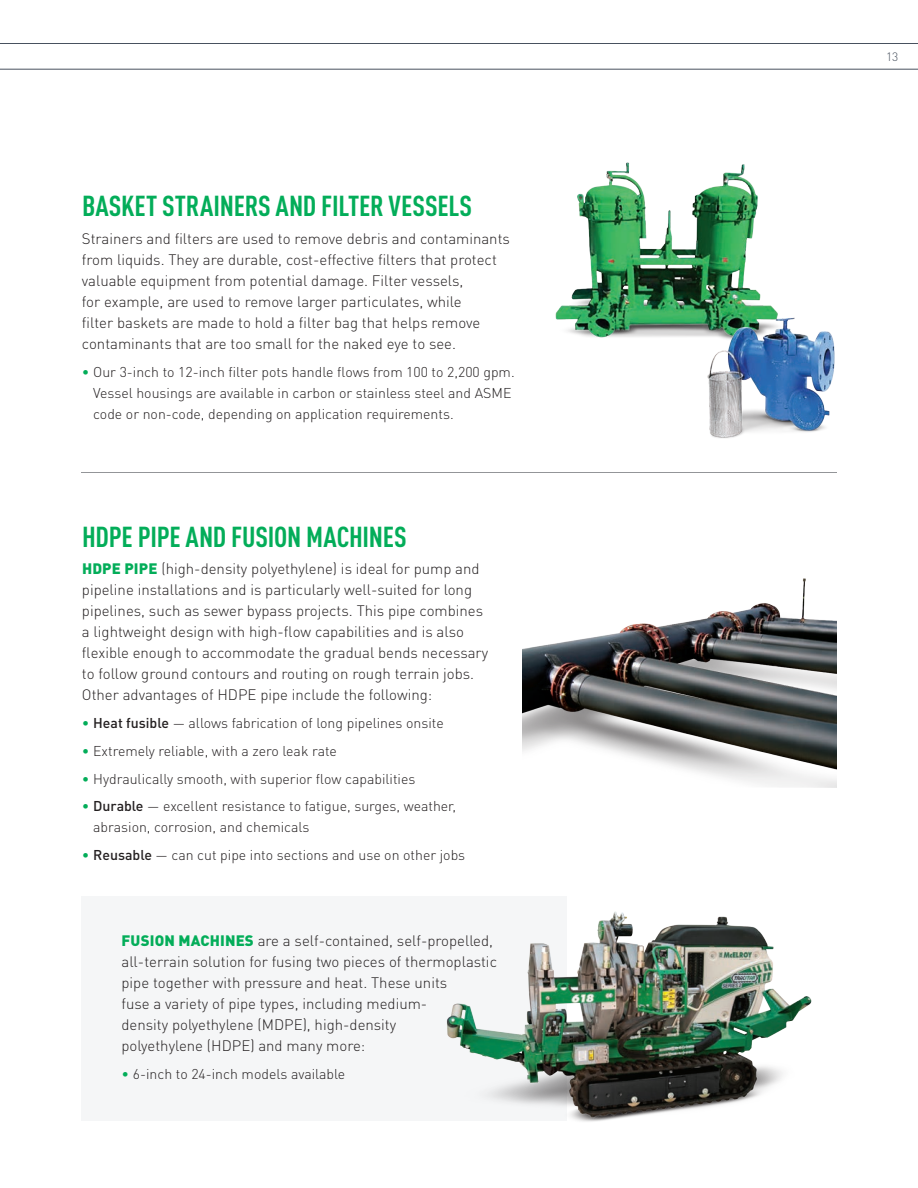
<style>
.page{position:relative;width:918px;height:1188px;background:#fff}
.page>*{position:absolute;margin:0;border:0;box-sizing:border-box;transform-origin:0 0}
.Body_copy{font:700 condensed 28.5px "DIN Pro";letter-spacing:-.005em;color:#03ad59}
.Body_copy-2{font:300 15px/21px "DIN Pro";color:#231f20}
.Body_copy_bullets{font:300 14.1px/21px "DIN Pro";color:#231f20}
.t1{font:300 12px "DIN Pro";color:#48515e}
.s1{color:#03ad59}
.s2{font-weight:900;color:#03ad59}
.s3{font-weight:500}
</style>
<div class="page">
<hr style="left:0;top:69px;width:918px;height:1px;background:#48515e">
<hr style="left:0;top:43px;width:918px;height:1px;background:#48515e">
<img style="left:523px;top:578px;width:314px;height:210px">
<div style="left:81px;top:896px;width:486px;height:224px;background:#f5f6f7"></div>
<hr style="left:81px;top:472px;width:756px;height:1px;background:#939598">
<img style="left:555px;top:162px;width:216px;height:176px">
<img style="left:447px;top:911px;width:365px;height:211px">
<img style="left:704px;top:306px;width:131px;height:132px">
<p class="Body_copy" style="left:82px;top:189px;width:391px">BASKET STRAINERS AND FILTER VESSELS</p>
<p class="Body_copy-2" style="left:82px;top:228px;width:430px">Strainers and filters are used to remove debris and contaminants from liquids. They are durable, cost-effective filters that protect valuable equipment from potential damage. Filter vessels,<br>for example, are used to remove larger particulates, while<br>filter baskets are made to hold a filter bag that helps remove contaminants that are too small for the naked eye to see.</p>
<p class="Body_copy_bullets" style="left:93px;top:361px;width:423px;text-indent:-11px"><span class="s1">•</span> Our 3-inch to 12-inch filter pots handle flows from 100 to 2,200 gpm.<br>Vessel housings are available in carbon or stainless steel and ASME code or non-code, depending on application requirements.</p>
<p class="Body_copy" style="left:82px;top:519px;width:326px">HDPE PIPE AND FUSION MACHINES</p>
<p class="Body_copy-2" style="left:82px;top:558px;width:408px"><span class="s2">HDPE PIPE</span> (high-density polyethylene) is ideal for pump and pipeline installations and is particularly well-suited for long pipelines, such as sewer bypass projects. This pipe combines a lightweight design with high-flow capabilities and is also flexible enough to accommodate the gradual bends necessary to follow ground contours and routing on rough terrain jobs.<br>Other advantages of HDPE pipe include the following:</p>
<p class="Body_copy_bullets" style="left:82px;top:712px;width:363px"><span class="s1">•</span> <span class="s3">Heat fusible</span> — allows fabrication of long pipelines onsite</p>
<p class="Body_copy_bullets" style="left:82px;top:740px;width:257px"><span class="s1">•</span> Extremely reliable, with a zero leak rate</p>
<p class="Body_copy_bullets" style="left:82px;top:767px;width:335px"><span class="s1">•</span> Hydraulically smooth, with superior flow capabilities</p>
<p class="Body_copy_bullets" style="left:93px;top:795px;width:364px;text-indent:-11px"><span class="s1">•</span> <span class="s3">Durable</span> — excellent resistance to fatigue, surges, weather, abrasion, corrosion, and chemicals</p>
<p class="Body_copy_bullets" style="left:82px;top:844px;width:385px"><span class="s1">•</span> <span class="s3">Reusable</span> — can cut pipe into sections and use on other jobs</p>
<p class="Body_copy-2" style="left:121px;top:929px;width:377px"><span class="s2">FUSION MACHINES</span> are a self-contained, self-propelled, all-terrain solution for fusing two pieces of thermoplastic pipe together with pressure and heat. These units<br>fuse a variety of pipe types, including medium-<br>density polyethylene (MDPE), high-density<br>polyethylene (HDPE) and many more:</p>
<p class="Body_copy_bullets" style="left:122px;top:1062px;width:225px"><span class="s1">•</span> 6-inch to 24-inch models available</p>
<p class="t1" style="left:886px;top:49px;width:14px">13</p>
</div>
